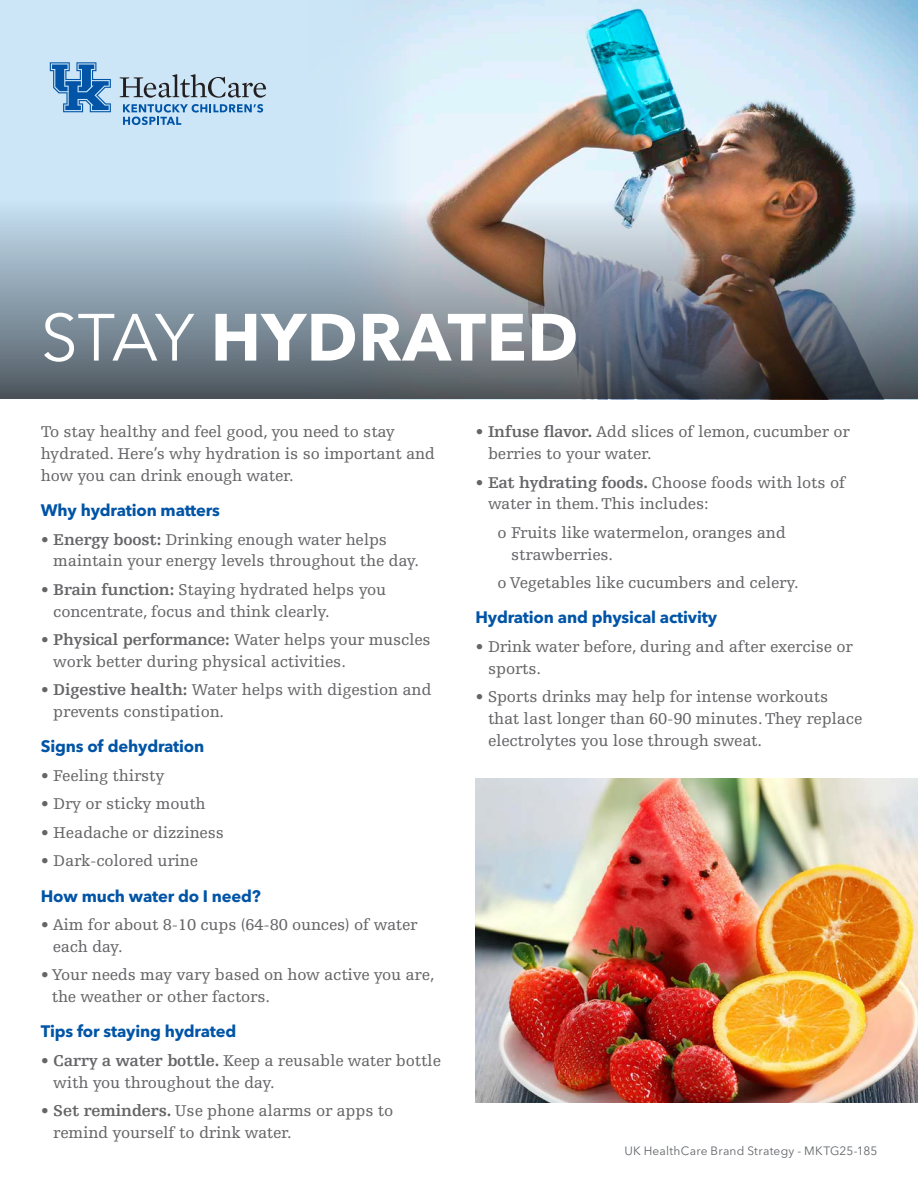
<style>
.page{position:relative;width:918px;height:1188px;background:#fff}
.page>*{position:absolute;margin:0;border:0;box-sizing:border-box;transform-origin:0 0}
.t1{font:700 66px "Avenir Next LT Pro";letter-spacing:.01em;color:#fff}
.t2{font:16.5px/21.8px "Egyptienne FLT Std";letter-spacing:-.01em;color:#656568}
.t3{font:700 16.5px "Avenir Next LT Pro";letter-spacing:-.01em;color:#0054a6}
.t4{font:12px "Avenir Next LT Pro";letter-spacing:.015em;color:#63666a}
.s1{font-weight:400}
.s2{font-weight:700}
</style>
<div class="page">
<div style="left:0;top:0;width:733px;height:399px;background:#cce6f7"></div>
<img style="left:354px;top:0;width:564px;height:400px">
<svg style="left:50px;top:62px;width:61px;height:50px"></svg>
<svg style="left:120px;top:74px;width:146px;height:24px"></svg>
<svg style="left:123px;top:104px;width:140px;height:21px"></svg>
<img style="left:0;top:199px;width:918px;height:200px">
<img style="left:476px;top:779px;width:442px;height:324px">
<p class="t1" style="left:41px;top:297px;width:539px"><span class="s1">STAY</span> HYDRATED</p>
<p class="t2" style="left:41px;top:421px;width:396px">To stay healthy and feel good, you need to stay hydrated. Here’s why hydration is so important and how you can drink enough water.</p>
<p class="t3" style="left:41px;top:500px;width:181px">Why hydration matters</p>
<p class="t2" style="left:53px;top:529px;width:367px;text-indent:-13px"><span class="s2">• Energy boost:</span> Drinking enough water helps maintain your energy levels throughout the day.</p>
<p class="t2" style="left:53px;top:579px;width:334px;text-indent:-13px"><span class="s2">• Brain function:</span> Staying hydrated helps you concentrate, focus and think clearly.</p>
<p class="t2" style="left:53px;top:629px;width:379px;text-indent:-13px"><span class="s2">• Physical performance:</span> Water helps your muscles work better during physical activities.</p>
<p class="t2" style="left:53px;top:679px;width:380px;text-indent:-13px"><span class="s2">• Digestive health:</span> Water helps with digestion and prevents constipation.</p>
<p class="t3" style="left:41px;top:736px;width:165px">Signs of dehydration</p>
<p class="t2" style="left:41px;top:765px;width:125px">• Feeling thirsty</p>
<p class="t2" style="left:41px;top:793px;width:166px">• Dry or sticky mouth</p>
<p class="t2" style="left:41px;top:822px;width:185px">• Headache or dizziness</p>
<p class="t2" style="left:41px;top:850px;width:159px">• Dark-colored urine</p>
<p class="t3" style="left:41px;top:886px;width:222px">How much water do I need?</p>
<p class="t2" style="left:53px;top:914px;width:366px;text-indent:-12px">• Aim for about 8-10 cups (64-80 ounces) of water each day.</p>
<p class="t2" style="left:52px;top:964px;width:384px;text-indent:-11px">• Your needs may vary based on how active you are, the weather or other factors.</p>
<p class="t3" style="left:41px;top:1021px;width:197px">Tips for staying hydrated</p>
<p class="t2" style="left:53px;top:1050px;width:389px;text-indent:-13px"><span class="s2">• Carry a water bottle.</span> Keep a reusable water bottle with you throughout the day.</p>
<p class="t2" style="left:53px;top:1100px;width:342px;text-indent:-13px"><span class="s2">• Set reminders.</span> Use phone alarms or apps to remind yourself to drink water.</p>
<p class="t2" style="left:488px;top:421px;width:363px;text-indent:-13px"><span class="s2">• Infuse flavor.</span> Add slices of lemon, cucumber or berries to your water.</p>
<p class="t2" style="left:488px;top:472px;width:359px;text-indent:-13px"><span class="s2">• Eat hydrating foods.</span> Choose foods with lots of water in them. This includes:</p>
<p class="t2" style="left:511px;top:522px;width:276px;text-indent:-13px">o Fruits like watermelon, oranges and strawberries.</p>
<p class="t2" style="left:498px;top:572px;width:303px">o Vegetables like cucumbers and celery.</p>
<p class="t3" style="left:476px;top:607px;width:243px">Hydration and physical activity</p>
<p class="t2" style="left:488px;top:636px;width:366px;text-indent:-13px">• Drink water before, during and after exercise or sports.</p>
<p class="t2" style="left:488px;top:686px;width:376px;text-indent:-13px">• Sports drinks may help for intense workouts that last longer than 60-90 minutes. They replace electrolytes you lose through sweat.</p>
<p class="t4" style="left:624px;top:1144px;width:255px">UK HealthCare Brand Strategy - MKTG25-185</p>
</div>
